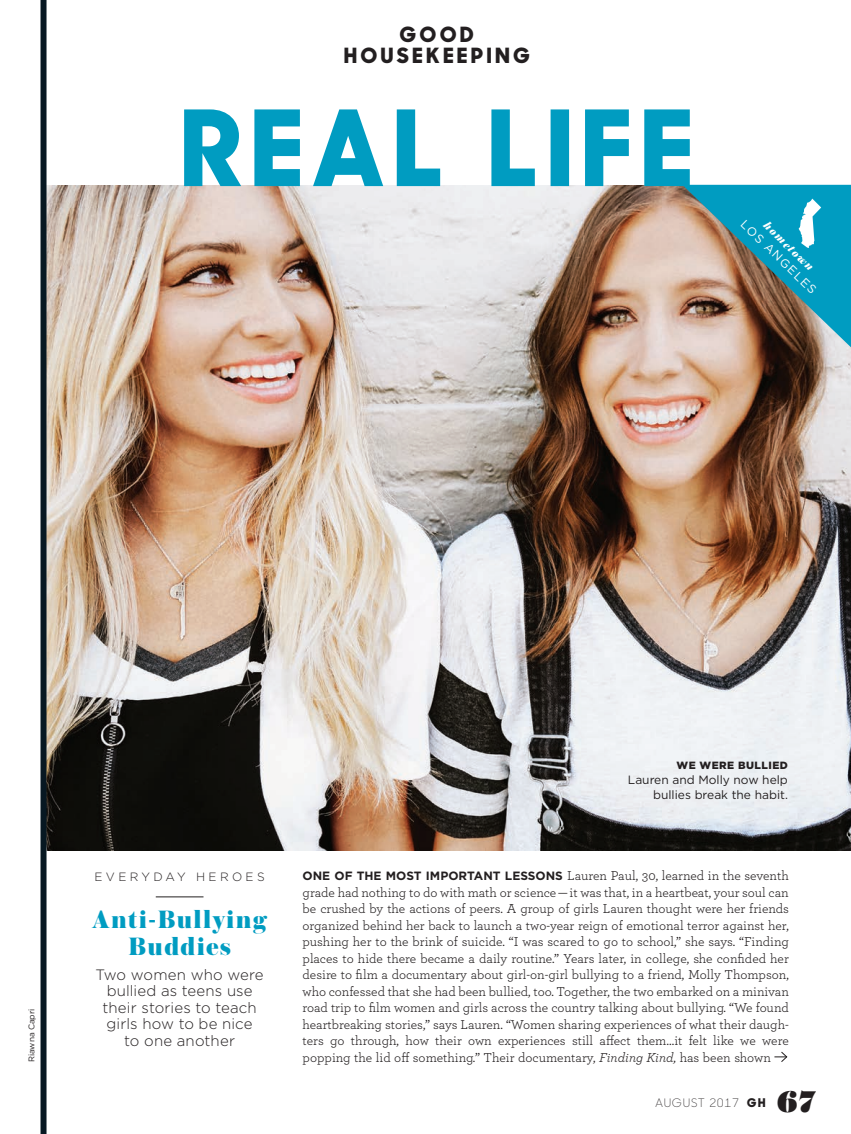
<style>
.page{position:relative;width:851px;height:1134px;background:#fff}
.page>*{position:absolute;margin:0;border:0;box-sizing:border-box;transform-origin:0 0}
.t1{font:900 31.5px "Austin";color:#231f20}
.t2{font:900 26.4px/26.4px "Austin";letter-spacing:.05em;color:#009cc1;text-align:center}
.t3{font:800 21px/21px "Sharp Sans No 1";letter-spacing:.18em;color:#231f20;text-align:center}
.t4{font:300 15px/16.5px "Gotham";letter-spacing:.005em;color:#231f20;text-align:center}
.t5{font:13.5px/16.5px "Archer";color:#231f20;text-align:justify}
.t6{font:12px/15px "Gotham";color:#231f20;text-align:right}
.t7{font:300 12px "Gotham";letter-spacing:.28em;color:#231f20}
.t8{font:12px "Gotham";color:#fff}
.t9{font:italic 900 12px "Austin";color:#fff}
.t10{font:300 11.7px "Sharp Sans No 1";letter-spacing:.06em;color:#231f20}
.t11{font:900 10.5px "Gotham";letter-spacing:.045em;color:#231f20}
.t12{font:8.25px "Gotham";letter-spacing:-.01em;color:#231f20}
.s1{font-family:"Gotham";font-weight:700;font-size:12px}
.s2{font-style:italic}
.s3{font-weight:800;font-size:12px}
</style>
<div class="page">
<img style="left:46px;top:185px;width:804px;height:665px">
<svg style="left:184px;top:109px;width:505px;height:77px"></svg>
<hr style="left:156px;top:897px;width:47px;height:1px;background:#231f20">
<svg style="left:774px;top:1051px;width:13px;height:11px"></svg>
<svg style="left:682px;top:185px;width:168px;height:162px;background:#5d9299"></svg>
<div style="left:40px;top:0;width:6px;height:1134px;background:#071822"></div>
<h3 class="t3" style="left:344px;top:23px;width:187px">GOOD<br>HOUSEKEEPING</h3>
<p class="t8" style="left:748px;top:216px;width:101px;rotate:44deg">LOS ANGELES</p>
<p class="t9" style="left:771px;top:217px;width:66px;rotate:44deg">hometown</p>
<p class="t12" style="left:26px;top:1062px;width:55px;rotate:-90deg">Riawna Capri</p>
<p class="t7" style="left:95px;top:869px;width:172px">EVERYDAY HEROES</p>
<h2 class="t2" style="left:92px;top:906px;width:176px">Anti-Bullying<br>Buddies</h2>
<p class="t4" style="left:95px;top:966px;width:170px">Two women who were bullied as teens use their stories to teach girls how to be nice<br>to one another</p>
<p class="t11" style="left:676px;top:758px;width:113px">WE WERE BULLIED</p>
<p class="t6" style="left:628px;top:772px;width:161px">Lauren and Molly now help bullies break the habit.</p>
<p class="t5" style="left:302px;top:867px;width:488px"><span class="s1">ONE OF THE MOST IMPORTANT LESSONS</span> Lauren Paul, 30, learned in the seventh grade had nothing to do with math or science — it was that, in a heartbeat, your soul can be crushed by the actions of peers. A group of girls Lauren thought were her friends organized behind her back to launch a two-year reign of emotional terror against her, pushing her to the brink of suicide. “I was scared to go to school,” she says. “Finding places to hide there became a daily routine.” Years later, in college, she confided her desire to film a documentary about girl-on-girl bullying to a friend, Molly Thompson, who confessed that she had been bullied, too. Together, the two embarked on a minivan road trip to film women and girls across the country talking about bullying. “We found heartbreaking stories,” says Lauren. “Women sharing experiences of what their daugh&shy;ters go through, how their own experiences still affect them…it felt like we were popping the lid off something.” Their documentary, <span class="s2">Finding Kind,</span> has been shown</p>
<p class="t10" style="left:655px;top:1094px;width:112px">AUGUST 2017 <span class="s3">GH</span></p>
<h1 class="t1" style="left:776px;top:1077px;width:40px">67</h1>
</div>
